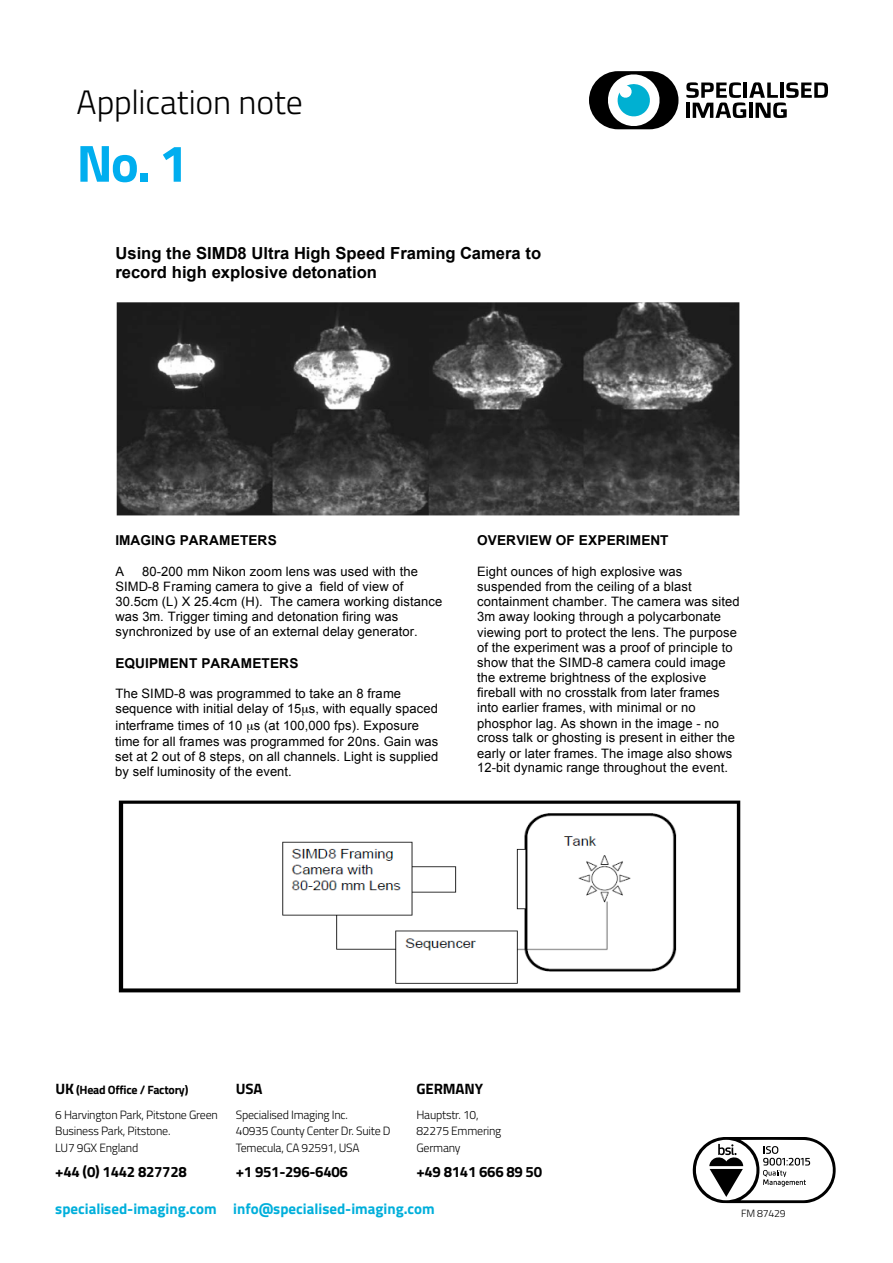
<style>
.page{position:relative;width:893px;height:1263px;background:#fff}
.page>*{position:absolute;margin:0;border:0;box-sizing:border-box;transform-origin:0 0}
.t1{font:700 52.35px "Titillium";color:#00aeef}
.t2{font:300 33.9px "Titillium";letter-spacing:-.005em;color:#000}
.t3{font:700 16.65px/19.4px "Arial";color:#000}
.t4{font:700 15px "Titillium";letter-spacing:-.02em;color:#000}
.t5{font:700 15px "Titillium";color:#00afdb}
.t6{font:700 13.65px "Arial";letter-spacing:.01em;color:#000}
.t7{font:12.9px/15px "Arial";letter-spacing:.01em;color:#000}
.t8{font:300 12px/16.5px "Titillium";letter-spacing:-.02em;color:#000}
.t9{font:300 10.5px "Titillium";letter-spacing:-.02em;color:#000}
.s1{font-weight:700;font-size:15px}
.s2{font-weight:700}
</style>
<div class="page">
<svg style="left:686px;top:82px;width:142px;height:36px"></svg>
<div style="left:589px;top:71px;width:89px;height:58px;background:#000;border-radius:29px"></div>
<svg style="left:605px;top:72px;width:57px;height:57px"></svg>
<svg style="left:692px;top:1137px;width:144px;height:66px"></svg>
<img style="left:116px;top:302px;width:624px;height:214px">
<img style="left:118px;top:800px;width:623px;height:193px">
<h2 class="t2" style="left:77px;top:77px;width:228px">Application note</h2>
<h1 class="t1" style="left:77px;top:123px;width:113px">No. 1</h1>
<p class="t3" style="left:115px;top:245px;width:427px">Using the SIMD8 Ultra High Speed Framing Camera to record high explosive detonation</p>
<p class="t6" style="left:115px;top:535px;width:163px">IMAGING PARAMETERS</p>
<p class="t7" style="left:115px;top:565px;width:10px">A</p>
<p class="t7" style="left:115px;top:565px;width:328px;text-indent:27px">80-200 mm Nikon zoom lens was used with the SIMD-8 Framing camera to give a field of view of 30.5cm (L) X 25.4cm (H). The camera working distance was 3m. Trigger timing and detonation firing was synchronized by use of an external delay generator.</p>
<p class="t6" style="left:115px;top:658px;width:185px">EQUIPMENT PARAMETERS</p>
<p class="t7" style="left:115px;top:687px;width:324px">The SIMD-8 was programmed to take an 8 frame sequence with initial delay of 15 s, with equally spaced</p>
<p class="t7" style="left:115px;top:718px;width:324px;line-height:16.6px">interframe times of 10 s (at 100,000 fps). Exposure time for all frames was programmed for 20ns. Gain was</p>
<p class="t7" style="left:115px;top:750px;width:324px">set at 2 out of 8 steps, on all channels. Light is supplied by self luminosity of the event.</p>
<p class="t6" style="left:477px;top:535px;width:193px">OVERVIEW OF EXPERIMENT</p>
<p class="t7" style="left:477px;top:565px;width:264px">Eight ounces of high explosive was suspended from the ceiling of a blast containment chamber. The camera was sited 3m away looking through a polycarbonate viewing port to protect the lens. The purpose of the experiment was a proof of principle to show that the SIMD-8 camera could image the extreme brightness of the explosive fireball with no crosstalk from later frames into earlier frames, with minimal or no phosphor lag. As shown in the image - no cross talk or ghosting is present in either the early or later frames. The image also shows 12-bit dynamic range throughout the event.</p>
<p class="t8" style="left:55px;top:1077px;width:164px;line-height:25px"><span class="s1">UK</span> <span class="s2">(Head Office / Factory)<br></span>6 Harvington Park, Pitstone Green</p>
<p class="t8" style="left:55px;top:1122px;width:117px">Business Park, Pitstone.<br>LU7 9GX England</p>
<p class="t4" style="left:55px;top:1160px;width:133px">+44 (0) 1442 827728</p>
<p class="t4" style="left:236px;top:1077px;width:28px">USA</p>
<p class="t8" style="left:236px;top:1106px;width:156px">Specialised Imaging Inc.<br>40935 County Center Dr. Suite D<br>Temecula, CA 92591, USA</p>
<p class="t4" style="left:236px;top:1160px;width:114px">+1 951-296-6406</p>
<p class="t4" style="left:416px;top:1077px;width:68px">GERMANY</p>
<p class="t8" style="left:416px;top:1106px;width:86px">Hauptstr. 10,<br>82275 Emmering<br>Germany</p>
<p class="t4" style="left:416px;top:1160px;width:127px">+49 8141 666 89 50</p>
<p class="t5" style="left:55px;top:1197px;width:381px">specialised-imaging.com info@specialised-imaging.com</p>
<p class="t9" style="left:741px;top:1205px;width:46px">FM 87429</p>
</div>
